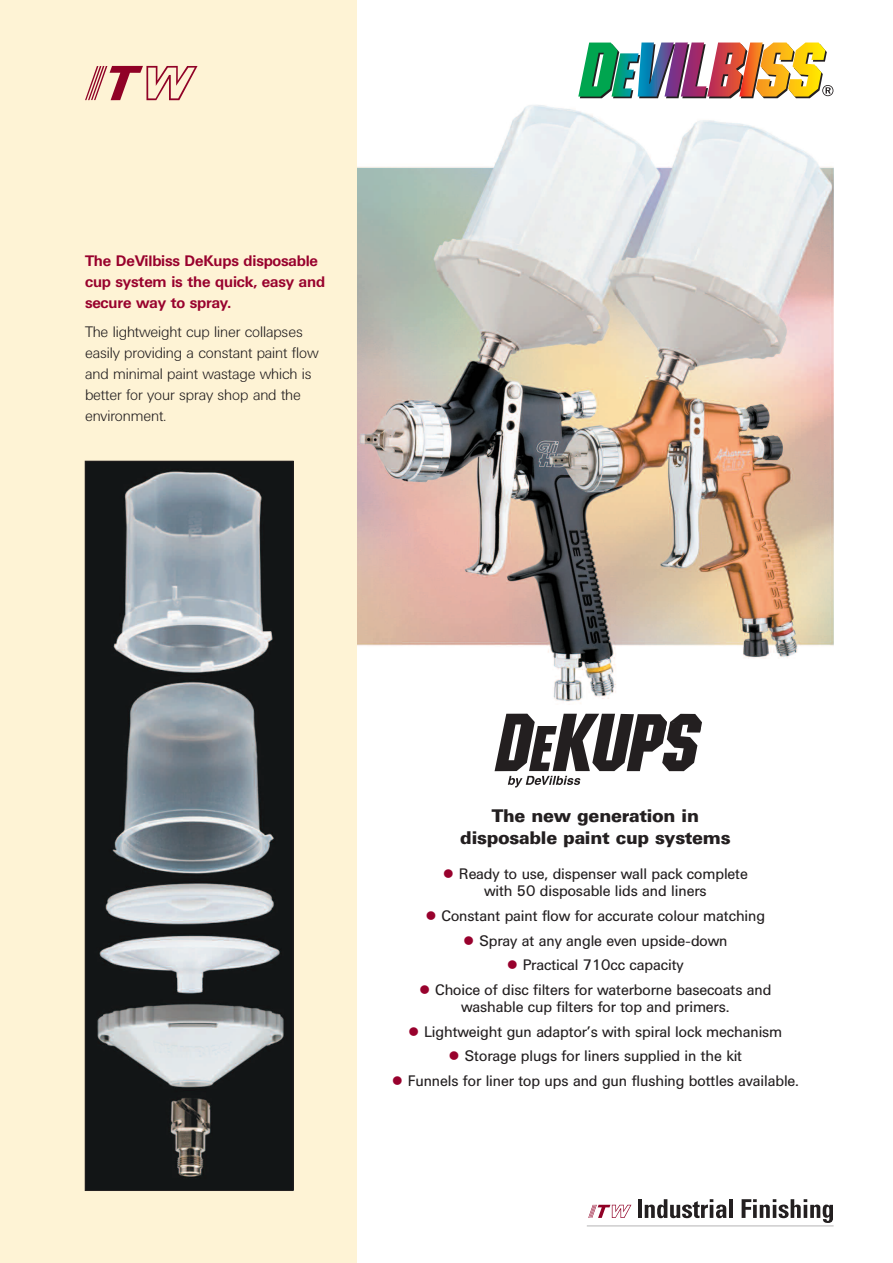
<style>
.page{position:relative;width:893px;height:1263px;background:#fff}
.page>*{position:absolute;margin:0;border:0;box-sizing:border-box;transform-origin:0 0}
.t1{font:700 18px/21.6px "UN11";color:#231f20;text-align:center}
.t2{font:15px/17.1px "UN11";color:#231f20;text-align:center}
.t3{font:300 15px/21px "UN11";color:#231f20}
.t4{font:500 15px/21px "UN11";color:#98012d}
.s1{color:#98012d}
</style>
<div class="page">
<div style="left:0;top:0;width:357px;height:1263px;background:#fef3d5"></div>
<img style="left:357px;top:105px;width:476px;height:609px">
<img style="left:578px;top:43px;width:255px;height:55px">
<svg style="left:85px;top:66px;width:113px;height:34px"></svg>
<svg style="left:588px;top:1205px;width:43px;height:13px"></svg>
<hr style="left:638px;top:1199px;width:4px;height:19px;background:#231f20">
<svg style="left:645px;top:1199px;width:81px;height:19px"></svg>
<hr style="left:729px;top:1199px;width:4px;height:19px;background:#231f20">
<svg style="left:742px;top:1199px;width:91px;height:24px"></svg>
<hr style="left:587px;top:1225px;width:246px;height:1px;background:#231f20">
<svg style="left:495px;top:714px;width:207px;height:73px"></svg>
<img style="left:87px;top:463px;width:204px;height:726px">
<div style="left:85px;top:461px;width:208px;height:730px;border:1px solid #231f20"></div>
<p class="t4" style="left:85px;top:250px;width:241px">The DeVilbiss DeKups disposable cup system is the quick, easy and secure way to spray.</p>
<p class="t3" style="left:85px;top:322px;width:235px">The lightweight cup liner collapses easily providing a constant paint flow and minimal paint wastage which is better for your spray shop and the environment.</p>
<p class="t1" style="left:460px;top:805px;width:271px">The new generation in disposable paint cup systems</p>
<p class="t2" style="left:443px;top:865px;width:306px"><span class="s1">●</span> Ready to use, dispenser wall pack complete with 50 disposable lids and liners</p>
<p class="t2" style="left:425px;top:908px;width:341px"><span class="s1">●</span> Constant paint flow for accurate colour matching</p>
<p class="t2" style="left:463px;top:932px;width:266px"><span class="s1">●</span> Spray at any angle even upside-down</p>
<p class="t2" style="left:507px;top:956px;width:178px"><span class="s1">●</span> Practical 710cc capacity</p>
<p class="t2" style="left:419px;top:981px;width:354px"><span class="s1">●</span> Choice of disc filters for waterborne basecoats and washable cup filters for top and primers.</p>
<p class="t2" style="left:408px;top:1023px;width:375px"><span class="s1">●</span> Lightweight gun adaptor’s with spiral lock mechanism</p>
<p class="t2" style="left:448px;top:1048px;width:295px"><span class="s1">●</span> Storage plugs for liners supplied in the kit</p>
<p class="t2" style="left:392px;top:1072px;width:409px"><span class="s1">●</span> Funnels for liner top ups and gun flushing bottles available.</p>
</div>
